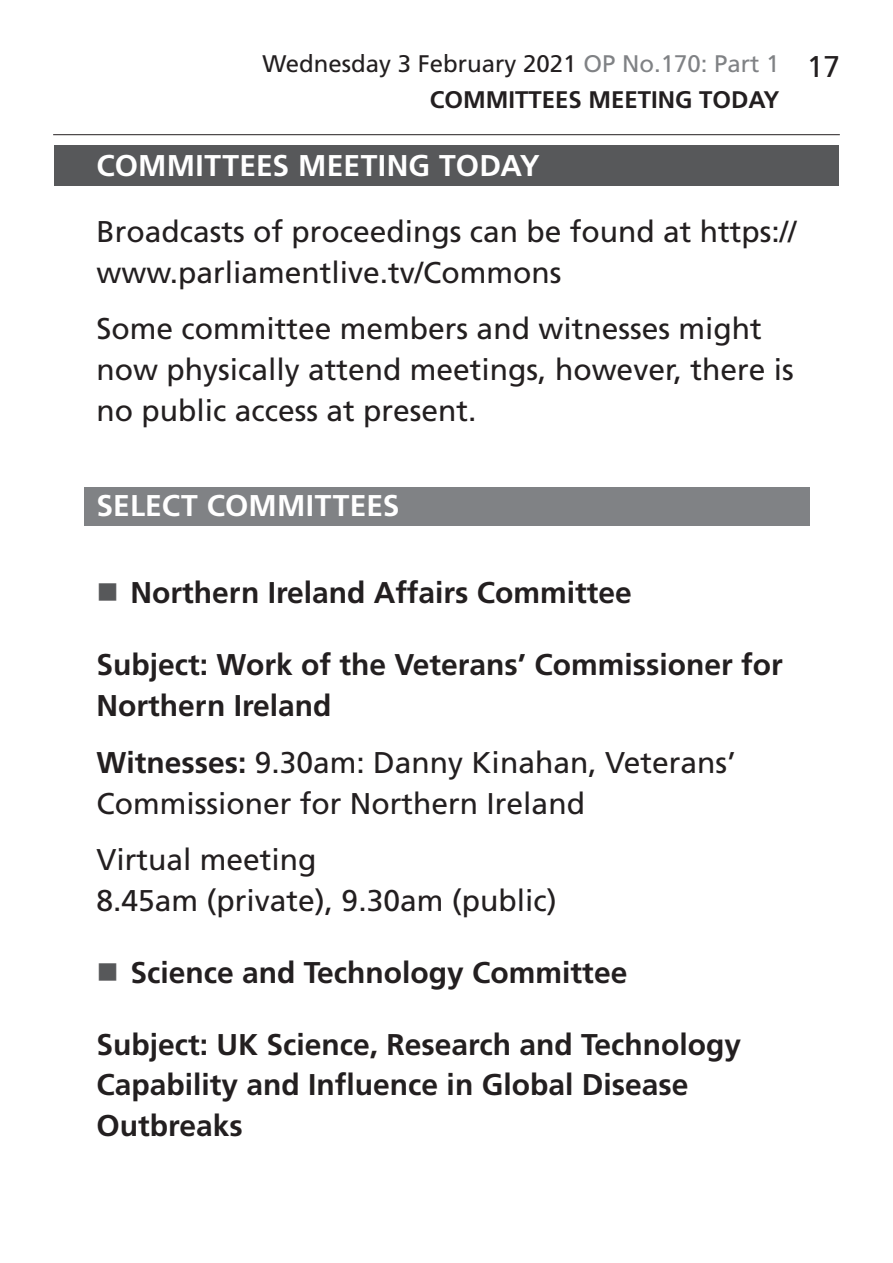
<style>
.page{position:relative;width:893px;height:1263px;background:#fff}
.page>*{position:absolute;margin:0;border:0;box-sizing:border-box;transform-origin:0 0}
.t1{font:30px/41px "Frutiger LT Std";color:#231f20}
.BoldTimingHeading{font:700 30px/41px "Frutiger LT Std";color:#231f20}
.Heading1Grey{font:700 30px "Frutiger LT Std";letter-spacing:.01em;color:#fff}
.Heading2Grey{font:700 30px "Frutiger LT Std";letter-spacing:.01em;color:#fff}
.t2{font:24px/35.5px "Frutiger LT Std";color:#231f20}
.t3{font:700 24px "Frutiger LT Std";color:#231f20}
.s1{color:#808285}
.s2{font-weight:700}
</style>
<div class="page">
<hr style="left:53px;top:134px;width:787px;height:1px;background:#231f20">
<div style="left:54px;top:146px;width:785px;height:40px;background:#57585a"></div>
<div style="left:84px;top:487px;width:725px;height:39px;background:#808285"></div>
<p class="t2" style="left:430px;top:46px;width:351px;text-indent:-167px">Wednesday 3 February 2021 <span class="s1">OP No.170: Part 1<br></span><span class="s2">Committees</span></p>
<p class="t3" style="left:588px;top:85px;width:37px">Meeting</p>
<p class="t3" style="left:699px;top:85px;width:49px">Today</p>
<p class="t1" style="left:807px;top:46px;width:35px">17</p>
<p class="Heading1Grey" style="left:97px;top:148px;width:445px">COMMITTEES MEETING TODAY</p>
<p class="t1" style="left:97px;top:211px;width:701px">Broadcasts of proceedings can be found at https:// www.parliamentlive.tv/Commons</p>
<p class="t1" style="left:97px;top:309px;width:699px">Some committee members and witnesses might now physically attend meetings, however, there is no public access at present.</p>
<p class="Heading2Grey" style="left:97px;top:488px;width:305px">SELECT COMMITTEES</p>
<p class="BoldTimingHeading" style="left:131px;top:573px;width:503px">Northern Ireland Affairs Committee</p>
<p class="BoldTimingHeading" style="left:97px;top:644px;width:688px">Subject: Work of the Veterans’ Commissioner for<br>Northern Ireland</p>
<p class="t1" style="left:97px;top:742px;width:641px"><span class="s2">Witnesses:</span> 9.30am: Danny Kinahan, Veterans’<br>Commissioner for Northern Ireland</p>
<p class="t1" style="left:97px;top:839px;width:462px">Virtual meeting<br>8.45am (private), 9.30am (public)</p>
<p class="BoldTimingHeading" style="left:131px;top:952px;width:498px">Science and Technology Committee</p>
<p class="BoldTimingHeading" style="left:97px;top:1024px;width:646px">Subject: UK Science, Research and Technology<br>Capability and Influence in Global Disease<br>Outbreaks</p>
</div>
